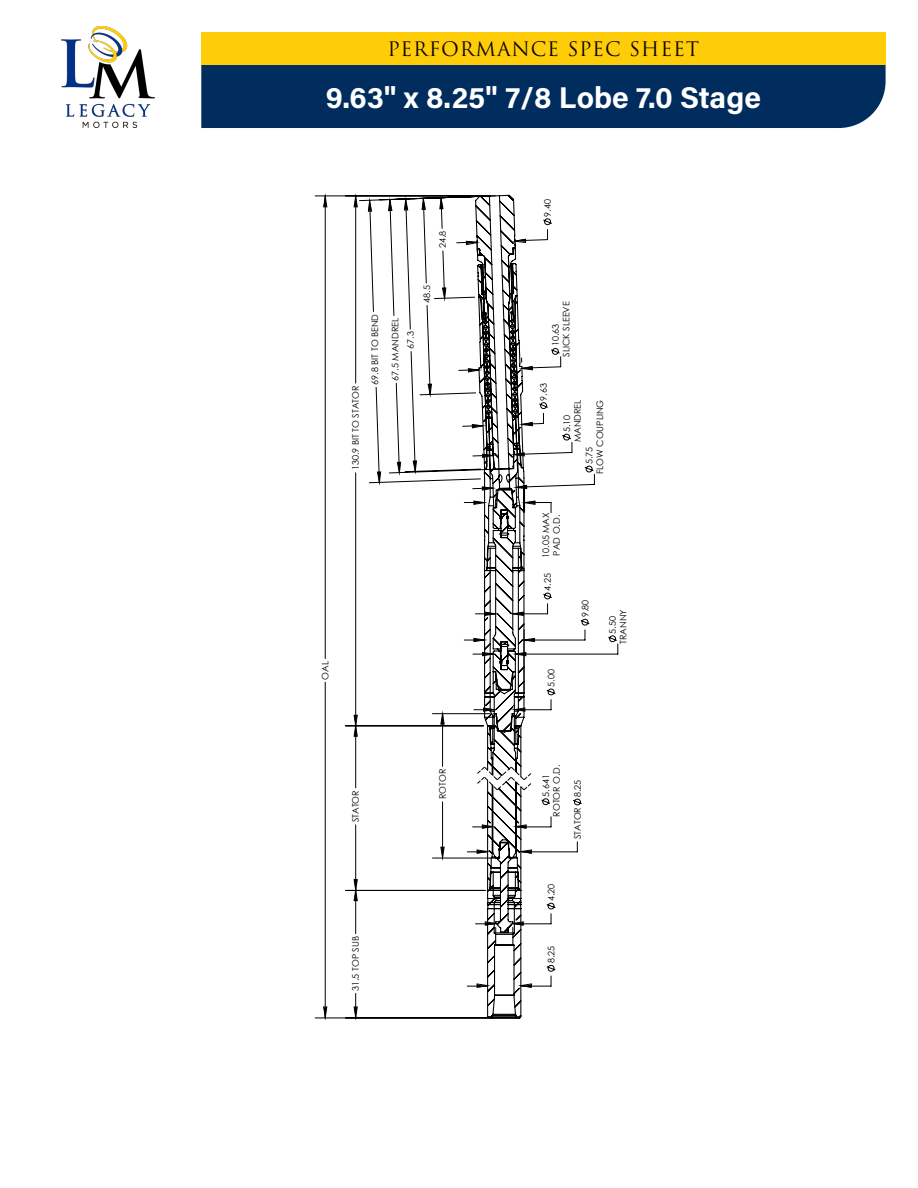
<style>
.page{position:relative;width:918px;height:1188px;background:#fff}
.page>*{position:absolute;margin:0;border:0;box-sizing:border-box;transform-origin:0 0}
.t1{font:700 30px "Acumin Pro";color:#fff}
.t2{font:19.5px "Trajan Pro 3";letter-spacing:.04em;color:#0f0500}
.t3{font:9px/10.6px "Century Gothic";color:#000}
</style>
<div class="page">
<div style="left:201px;top:65px;width:685px;height:63px;background:#002d5e"></div>
<div style="left:201px;top:32px;width:685px;height:33px;background:#fecd08"></div>
<img style="left:62px;top:27px;width:92px;height:101px">
<svg style="left:314px;top:195px;width:305px;height:824px"></svg>
<svg style="left:324px;top:196px;width:211px;height:822px"></svg>
<p class="t2" style="left:388px;top:36px;width:313px">PERFORMANCE SPEC SHEET</p>
<p class="t1" style="left:326px;top:76px;width:437px">9.63" x 8.25" 7/8 Lobe 7.0 Stage</p>
<p class="t3" style="left:437px;top:248px;width:19px;rotate:-90deg">24.8</p>
<p class="t3" style="left:350px;top:470px;width:86px;rotate:-90deg">130.9 BIT TO STATOR</p>
<p class="t3" style="left:369px;top:385px;width:72px;rotate:-90deg">69.8 BIT TO BEND</p>
<p class="t3" style="left:390px;top:381px;width:64px;rotate:-90deg">67.5 MANDREL</p>
<p class="t3" style="left:405px;top:349px;width:19px;rotate:-90deg">67.3</p>
<p class="t3" style="left:421px;top:303px;width:19px;rotate:-90deg">48.5</p>
<p class="t3" style="left:320px;top:680px;width:20px;rotate:-90deg">OAL</p>
<p class="t3" style="left:350px;top:822px;width:34px;rotate:-90deg">STATOR</p>
<p class="t3" style="left:350px;top:991px;width:56px;rotate:-90deg">31.5 TOP SUB</p>
<p class="t3" style="left:437px;top:799px;width:32px;rotate:-90deg">ROTOR</p>
<p class="t3" style="left:542px;top:217px;width:19px;rotate:-90deg">9.40</p>
<p class="t3" style="left:550px;top:357px;width:57px;text-indent:10px;rotate:-90deg">10.63<br>SLICK SLEEVE</p>
<p class="t3" style="left:538px;top:401px;width:19px;rotate:-90deg">9.63</p>
<p class="t3" style="left:561px;top:442px;width:44px;text-align:center;rotate:-90deg">5.10<br>MANDREL</p>
<p class="t3" style="left:584px;top:474px;width:76px;text-indent:10px;rotate:-90deg">5.75<br>FLOW COUPLING</p>
<p class="t3" style="left:540px;top:558px;width:47px;rotate:-90deg">10.05 MAX<br>PAD O.D.</p>
<p class="t3" style="left:542px;top:591px;width:19px;rotate:-90deg">4.25</p>
<p class="t3" style="left:546px;top:687px;width:19px;rotate:-90deg">5.00</p>
<p class="t3" style="left:580px;top:617px;width:19px;rotate:-90deg">9.80</p>
<p class="t3" style="left:607px;top:644px;width:36px;text-align:center;rotate:-90deg">5.50<br>TRANNY</p>
<p class="t3" style="left:540px;top:817px;width:54px;text-indent:20px;rotate:-90deg">5.641<br>ROTOR O.D.</p>
<p class="t3" style="left:572px;top:839px;width:61px;rotate:-90deg">STATOR 8.25</p>
<p class="t3" style="left:546px;top:901px;width:19px;rotate:-90deg">4.20</p>
<p class="t3" style="left:546px;top:963px;width:19px;rotate:-90deg">8.25</p>
</div>
